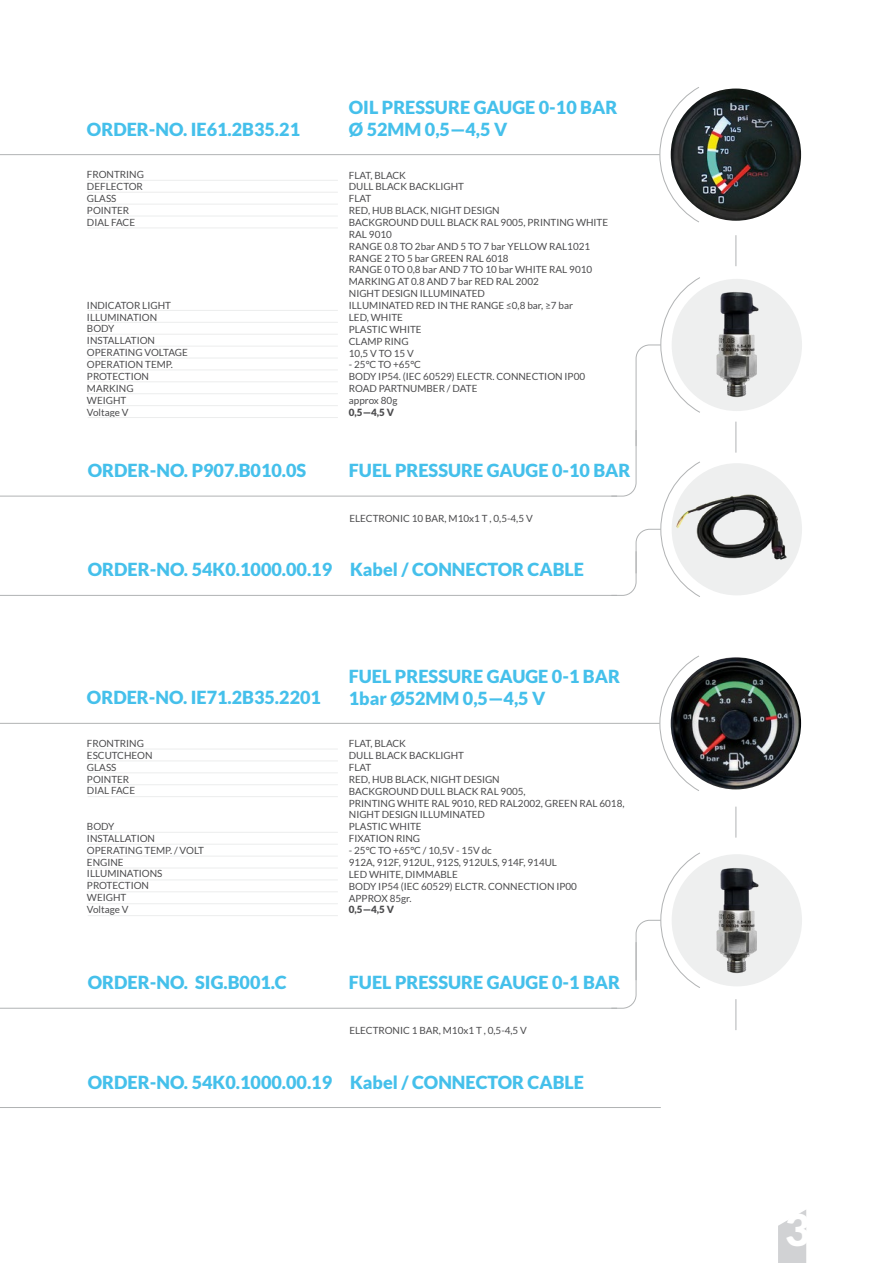
<style>
.page{position:relative;width:893px;height:1263px;background:#fff}
.page>*{position:absolute;margin:0;border:0;box-sizing:border-box;transform-origin:0 0}
.t1{font:900 43.65px "Lato";color:#fff}
.t2{font:900 18px/21.6px "Lato";color:#45c0eb}
.t3{font:9.9px/11.9px "Lato";color:#4b4b4d}
.t4{font:900 9.9px "Lato";color:#4b4b4d}
</style>
<div class="page">
<hr style="left:0;top:154px;width:660px;height:1px;background:#b1b3b4">
<hr style="left:88px;top:192px;width:250px;height:1px;background:#eceded">
<hr style="left:88px;top:180px;width:250px;height:1px;background:#eceded">
<hr style="left:88px;top:204px;width:250px;height:1px;background:#eceded">
<hr style="left:88px;top:216px;width:250px;height:1px;background:#eceded">
<hr style="left:88px;top:228px;width:250px;height:1px;background:#eceded">
<hr style="left:88px;top:310px;width:250px;height:1px;background:#eceded">
<hr style="left:88px;top:322px;width:250px;height:1px;background:#eceded">
<hr style="left:88px;top:334px;width:250px;height:1px;background:#eceded">
<hr style="left:88px;top:346px;width:250px;height:1px;background:#eceded">
<hr style="left:88px;top:358px;width:250px;height:1px;background:#eceded">
<hr style="left:88px;top:370px;width:250px;height:1px;background:#eceded">
<hr style="left:88px;top:381px;width:250px;height:1px;background:#eceded">
<hr style="left:88px;top:393px;width:250px;height:1px;background:#eceded">
<hr style="left:88px;top:405px;width:250px;height:1px;background:#eceded">
<hr style="left:88px;top:417px;width:250px;height:1px;background:#eceded">
<svg style="left:778px;top:1210px;width:28px;height:53px"></svg>
<svg style="left:659px;top:87px;width:40px;height:136px"></svg>
<img style="left:671px;top:89px;width:130px;height:132px">
<hr style="left:0;top:723px;width:660px;height:1px;background:#b1b3b4">
<hr style="left:88px;top:760px;width:250px;height:1px;background:#eceded">
<hr style="left:88px;top:749px;width:250px;height:1px;background:#eceded">
<hr style="left:88px;top:772px;width:250px;height:1px;background:#eceded">
<hr style="left:88px;top:784px;width:250px;height:1px;background:#eceded">
<hr style="left:88px;top:796px;width:250px;height:1px;background:#eceded">
<hr style="left:88px;top:832px;width:250px;height:1px;background:#eceded">
<hr style="left:88px;top:844px;width:250px;height:1px;background:#eceded">
<hr style="left:88px;top:856px;width:250px;height:1px;background:#eceded">
<hr style="left:88px;top:868px;width:250px;height:1px;background:#eceded">
<hr style="left:88px;top:879px;width:250px;height:1px;background:#eceded">
<hr style="left:88px;top:891px;width:250px;height:1px;background:#eceded">
<hr style="left:88px;top:903px;width:250px;height:1px;background:#eceded">
<hr style="left:88px;top:915px;width:250px;height:1px;background:#eceded">
<svg style="left:659px;top:655px;width:40px;height:136px"></svg>
<hr style="left:0;top:496px;width:617px;height:1px;background:#b1b3b4">
<div style="left:672px;top:279px;width:130px;height:132px;background:#eeefef;border-radius:50%"></div>
<img style="left:716px;top:292px;width:43px;height:106px">
<hr style="left:0;top:595px;width:617px;height:1px;background:#b1b3b4">
<div style="left:672px;top:463px;width:130px;height:132px;background:#eeefef;border-radius:50%"></div>
<img style="left:701px;top:472px;width:87px;height:110px">
<svg style="left:611px;top:277px;width:90px;height:320px"></svg>
<hr style="left:0;top:1008px;width:617px;height:1px;background:#b1b3b4">
<div style="left:672px;top:854px;width:130px;height:132px;background:#eeefef;border-radius:50%"></div>
<img style="left:716px;top:868px;width:75px;height:106px">
<hr style="left:0;top:1107px;width:661px;height:1px;background:#b1b3b4">
<svg style="left:611px;top:852px;width:89px;height:157px"></svg>
<img style="left:671px;top:657px;width:130px;height:132px">
<hr style="left:735px;top:999px;width:1px;height:31px;background:#b1b3b4">
<hr style="left:735px;top:807px;width:1px;height:31px;background:#b1b3b4">
<hr style="left:735px;top:422px;width:1px;height:31px;background:#b1b3b4">
<hr style="left:735px;top:235px;width:1px;height:31px;background:#b1b3b4">
<h2 class="t2" style="left:87px;top:118px;width:215px">ORDER-NO. IE61.2B35.21</h2>
<p class="t3" style="left:87px;top:169px;width:59px">FRONTRING<br>DEFLECTOR<br>GLASS<br>POINTER<br>DIAL FACE</p>
<p class="t3" style="left:87px;top:299px;width:102px">INDICATOR LIGHT<br>ILLUMINATION<br>BODY<br>INSTALLATION<br>OPERATING VOLTAGE<br>OPERATION TEMP.<br>PROTECTION<br>MARKING<br>WEIGHT<br>Voltage V</p>
<h2 class="t2" style="left:349px;top:96px;width:270px">OIL PRESSURE GAUGE 0-10 BAR<br>Ø 52MM 0,5—4,5 V</h2>
<p class="t3" style="left:349px;top:169px;width:261px">FLAT, BLACK<br>DULL BLACK BACKLIGHT<br>FLAT<br>RED, HUB BLACK, NIGHT DESIGN<br>BACKGROUND DULL BLACK RAL 9005, PRINTING WHITE<br>RAL 9010<br>RANGE 0.8 TO 2bar AND 5 TO 7 bar YELLOW RAL1021<br>RANGE 2 TO 5 bar GREEN RAL 6018<br>RANGE 0 TO 0,8 bar AND 7 TO 10 bar WHITE RAL 9010<br>MARKING AT 0.8 AND 7 bar RED RAL 2002<br>NIGHT DESIGN ILLUMINATED<br>ILLUMINATED RED IN THE RANGE ≤0,8 bar, ≥7 bar<br>LED, WHITE<br>PLASTIC WHITE<br>CLAMP RING<br>10,5 V TO 15 V</p>
<p class="t3" style="left:349px;top:359px;width:238px">- 25°C TO +65°C<br>BODY IP54. (IEC 60529) ELECTR. CONNECTION IP00<br>ROAD PARTNUMBER / DATE<br>approx 80g</p>
<p class="t4" style="left:349px;top:406px;width:47px">0,5—4,5 V</p>
<h2 class="t2" style="left:88px;top:459px;width:220px">ORDER-NO. P907.B010.0S</h2>
<h2 class="t2" style="left:349px;top:459px;width:283px">FUEL PRESSURE GAUGE 0-10 BAR</h2>
<p class="t3" style="left:349px;top:512px;width:185px">ELECTRONIC 10 BAR, M10x1 T , 0,5-4,5 V</p>
<h2 class="t2" style="left:88px;top:559px;width:498px">ORDER-NO. 54K0.1000.00.19 Kabel / CONNECTOR CABLE</h2>
<h2 class="t2" style="left:87px;top:687px;width:236px">ORDER-NO. IE71.2B35.2201</h2>
<p class="t3" style="left:87px;top:737px;width:67px">FRONTRING<br>ESCUTCHEON<br>GLASS<br>POINTER<br>DIAL FACE</p>
<p class="t3" style="left:87px;top:820px;width:119px">BODY<br>INSTALLATION<br>OPERATING TEMP. / VOLT<br>ENGINE<br>ILLUMINATIONS<br>PROTECTION<br>WEIGHT<br>Voltage V</p>
<h2 class="t2" style="left:349px;top:665px;width:273px">FUEL PRESSURE GAUGE 0-1 BAR<br>1bar Ø52MM 0,5—4,5 V</h2>
<p class="t3" style="left:349px;top:738px;width:277px">FLAT, BLACK<br>DULL BLACK BACKLIGHT<br>FLAT<br>RED, HUB BLACK, NIGHT DESIGN<br>BACKGROUND DULL BLACK RAL 9005,<br>PRINTING WHITE RAL 9010, RED RAL2002, GREEN RAL 6018,<br>NIGHT DESIGN ILLUMINATED<br>PLASTIC WHITE<br>FIXATION RING</p>
<p class="t3" style="left:349px;top:844px;width:230px">- 25°C TO +65°C / 10,5V - 15V dc<br>912A, 912F, 912UL, 912S, 912ULS, 914F, 914UL<br>LED WHITE, DIMMABLE<br>BODY IP54 (IEC 60529) ELCTR. CONNECTION IP00<br>APPROX 85gr.</p>
<p class="t4" style="left:349px;top:904px;width:47px">0,5—4,5 V</p>
<h2 class="t2" style="left:88px;top:971px;width:200px">ORDER-NO. SIG.B001.C</h2>
<h2 class="t2" style="left:349px;top:971px;width:273px">FUEL PRESSURE GAUGE 0-1 BAR</h2>
<p class="t3" style="left:349px;top:1024px;width:179px">ELECTRONIC 1 BAR, M10x1 T , 0,5-4,5 V</p>
<h2 class="t2" style="left:88px;top:1071px;width:498px">ORDER-NO. 54K0.1000.00.19 Kabel / CONNECTOR CABLE</h2>
<h1 class="t1" style="left:785px;top:1204px;width:27px">3</h1>
</div>
